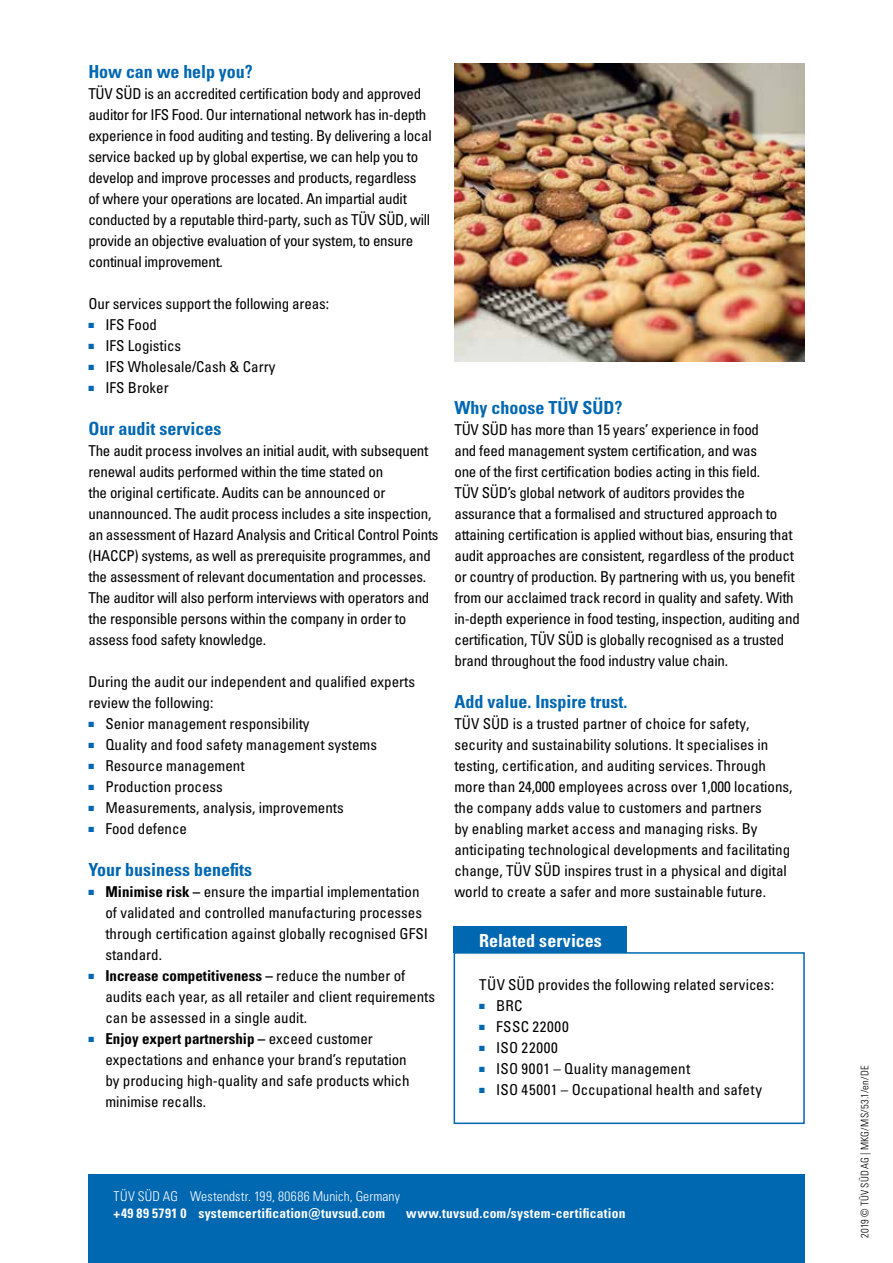
<style>
.page{position:relative;width:893px;height:1263px;background:#fff}
.page>*{position:absolute;margin:0;border:0;box-sizing:border-box;transform-origin:0 0}
.t1{font:18px "Univers LTCYR 67 Bold Cond";color:#0067b1}
.t2{font:18px "Univers LTCYR 67 Bold Cond";letter-spacing:.005em;color:#fff}
.t3{font:condensed 15px/21px "Univers LTCYR 57";letter-spacing:-.015em;color:#000}
.t4{font:15px "Univers LTCYR 67 Bold Cond";color:#000}
.t5{font:condensed 15px "Univers LTCYR 57";letter-spacing:.01em;color:#000}
.t6{font:condensed 15px "Univers LTCYR 57";letter-spacing:.045em;color:#000}
.t7{font:condensed 15px "Univers LTCYR 57";letter-spacing:.05em;color:#000}
.t8{font:13.5px "Univers LTCYR 67 Bold Cond";letter-spacing:.02em;color:#fff}
.t9{font:13.5px "Univers LTCYR 47 Light Cond";letter-spacing:.01em;color:#fff}
.t10{font:10.5px "Univers LTCYR 47 Light Cond";letter-spacing:.01em;color:#000}
.s1{color:#0067b1}
.s2{font-family:"Univers LTCYR 67 Bold Cond";font-stretch:normal}
.s3{font-family:"Univers LTCYR 57";font-stretch:condensed}
</style>
<div class="page">
<div style="left:88px;top:1174px;width:717px;height:89px;background:#0067b1"></div>
<img style="left:454px;top:63px;width:351px;height:298px">
<div style="left:454px;top:952px;width:351px;height:172px;border:2px solid #0067b1"></div>
<div style="left:454px;top:926px;width:173px;height:27px;background:#0067b1"></div>
<p class="t1" style="left:88px;top:60px;width:166px">How can we help you?</p>
<p class="t3" style="left:88px;top:83px;width:345px">TÜV SÜD is an accredited certification body and approved auditor for IFS Food. Our international network has in-depth experience in food auditing and testing. By delivering a local service backed up by global expertise, we can help you to develop and improve processes and products, regardless of where your operations are located. An impartial audit conducted by a reputable third-party, such as TÜV SÜD, will provide an objective evaluation of your system, to ensure continual improvement.</p>
<p class="t3" style="left:88px;top:293px;width:242px">Our services support the following areas:</p>
<p class="t3" style="left:88px;top:314px;width:70px"><span class="s1">■</span> IFS Food</p>
<p class="t3" style="left:88px;top:335px;width:94px"><span class="s1">■</span> IFS Logistics</p>
<p class="t3" style="left:88px;top:356px;width:188px"><span class="s1">■</span> IFS Wholesale/Cash &amp; Carry</p>
<p class="t3" style="left:88px;top:377px;width:82px"><span class="s1">■</span> IFS Broker</p>
<p class="t1" style="left:88px;top:417px;width:134px">Our audit services</p>
<p class="t3" style="left:88px;top:440px;width:352px">The audit process involves an initial audit, with subsequent renewal audits performed within the time stated on<br>the original certificate. Audits can be announced or unannounced. The audit process includes a site inspection, an assessment of Hazard Analysis and Critical Control Points (HACCP) systems, as well as prerequisite programmes, and the assessment of relevant documentation and processes.<br>The auditor will also perform interviews with operators and the responsible persons within the company in order to assess food safety knowledge.</p>
<p class="t3" style="left:88px;top:671px;width:328px">During the audit our independent and qualified experts review the following:</p>
<p class="t3" style="left:88px;top:713px;width:223px"><span class="s1">■</span> Senior management responsibility</p>
<p class="t3" style="left:88px;top:734px;width:290px"><span class="s1">■</span> Quality and food safety management systems</p>
<p class="t3" style="left:88px;top:755px;width:158px"><span class="s1">■</span> Resource management</p>
<p class="t3" style="left:88px;top:776px;width:136px"><span class="s1">■</span> Production process</p>
<p class="t3" style="left:88px;top:797px;width:257px"><span class="s1">■</span> Measurements, analysis, improvements</p>
<p class="t3" style="left:88px;top:818px;width:100px"><span class="s1">■</span> Food defence</p>
<p class="t1" style="left:88px;top:858px;width:165px">Your business benefits</p>
<p class="t3" style="left:105px;top:881px;width:324px;text-indent:-17px"><span class="s1">■</span> <span class="s2">Minimise risk –</span> ensure the impartial implementation of validated and controlled manufacturing processes through certification against globally recognised GFSI standard.</p>
<p class="t4" style="left:88px;top:966px;width:318px"><span class="s1">■</span> Increase competitiveness – <span class="s3">reduce the number of</span></p>
<p class="t3" style="left:105px;top:986px;width:331px">audits each year, as all retailer and client requirements can be assessed in a single audit.</p>
<p class="t4" style="left:88px;top:1029px;width:286px"><span class="s1">■</span> Enjoy expert partnership – <span class="s3">exceed customer</span></p>
<p class="t3" style="left:105px;top:1049px;width:306px">expectations and enhance your brand’s reputation by producing high-quality and safe products which minimise recalls.</p>
<p class="t1" style="left:454px;top:396px;width:169px">Why choose TÜV SÜD?</p>
<p class="t3" style="left:454px;top:419px;width:347px">TÜV SÜD has more than 15 years’ experience in food<br>and feed management system certification, and was<br>one of the first certification bodies acting in this field.<br>TÜV SÜD’s global network of auditors provides the assurance that a formalised and structured approach to attaining certification is applied without bias, ensuring that audit approaches are consistent, regardless of the product or country of production. By partnering with us, you benefit from our acclaimed track record in quality and safety. With in-depth experience in food testing, inspection, auditing and certification, TÜV SÜD is globally recognised as a trusted brand throughout the food industry value chain.</p>
<p class="t1" style="left:454px;top:690px;width:174px">Add value. Inspire trust.</p>
<p class="t3" style="left:454px;top:713px;width:340px">TÜV SÜD is a trusted partner of choice for safety, security and sustainability solutions. It specialises in testing, certification, and auditing services. Through more than 24,000 employees across over 1,000 locations, the company adds value to customers and partners<br>by enabling market access and managing risks. By anticipating technological developments and facilitating change, TÜV SÜD inspires trust in a physical and digital world to create a safer and more sustainable future.</p>
<p class="t2" style="left:479px;top:929px;width:124px">Related services</p>
<p class="t3" style="left:479px;top:973px;width:296px">TÜV SÜD provides the following related services:</p>
<p class="t3" style="left:479px;top:994px;width:45px"><span class="s1">■</span> BRC</p>
<p class="t6" style="left:479px;top:1017px;width:91px"><span class="s1">■</span> FSSC 22000</p>
<p class="t7" style="left:479px;top:1038px;width:80px"><span class="s1">■</span> ISO 22000</p>
<p class="t5" style="left:479px;top:1059px;width:213px"><span class="s1">■</span> ISO 9001 – Quality management</p>
<p class="t5" style="left:479px;top:1080px;width:285px"><span class="s1">■</span> ISO 45001 – Occupational health and safety</p>
<p class="t9" style="left:114px;top:1187px;width:288px">TÜV SÜD AG Westendstr. 199, 80686 Munich, Germany</p>
<p class="t8" style="left:114px;top:1204px;width:273px">+49 89 5791 0 systemcertification@tuvsud.com</p>
<p class="t8" style="left:406px;top:1204px;width:221px">www.tuvsud.com/system-certification</p>
<p class="t10" style="left:858px;top:1238px;width:173px;rotate:-90deg">2019 © TÜV SÜD AG | MKG/MS/53.1/en/DE</p>
</div>
